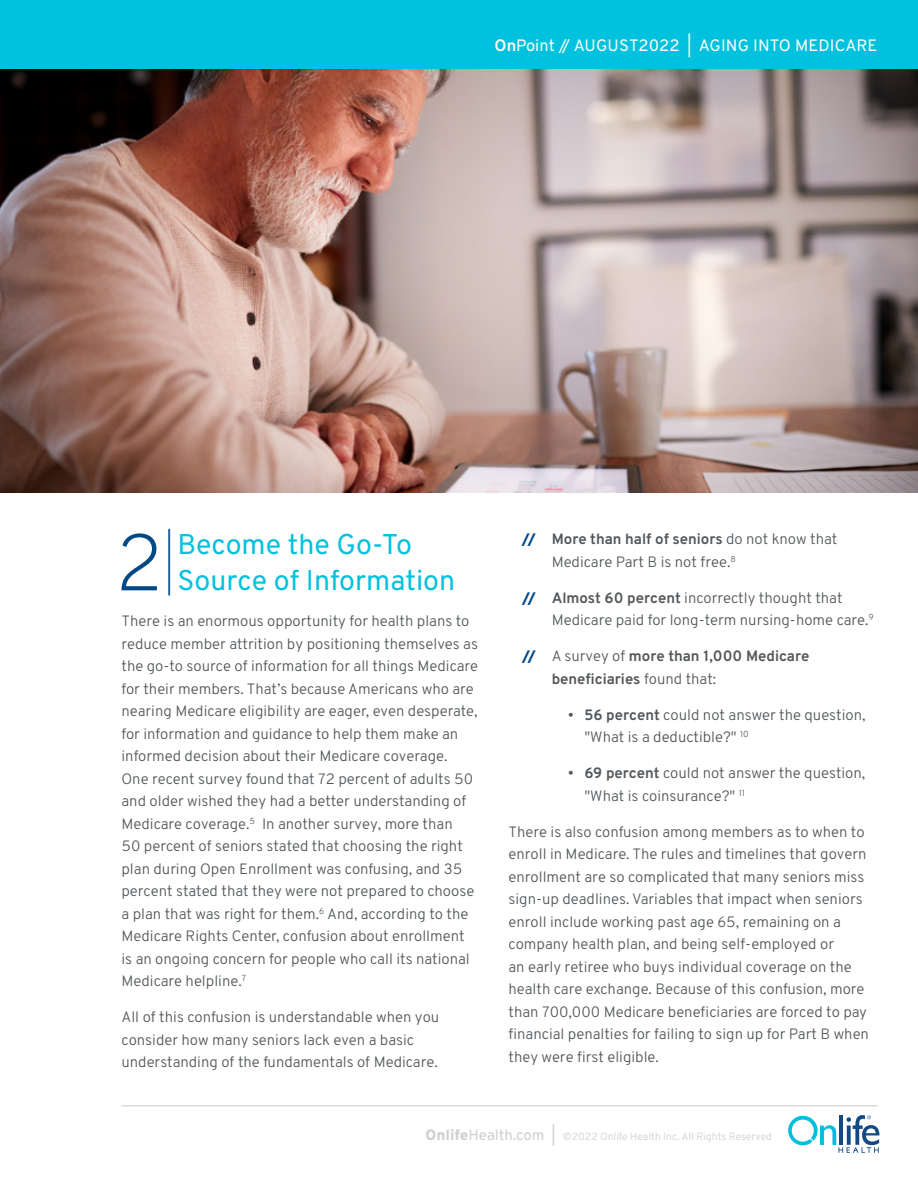
<style>
.page{position:relative;width:918px;height:1188px;background:#fff}
.page>*{position:absolute;margin:0;border:0;box-sizing:border-box;transform-origin:0 0}
.t1{font:200 79.95px "Overpass";color:#004987}
.t2{font:28.5px/36px "Overpass";color:#00c1de}
.t3{font:16.5px "Overpass";letter-spacing:.01em;color:#fff}
.t4{font:300 15px/22.5px "Overpass";color:#53575a}
.t5{font:700 15px/22.5px "Overpass";color:#53575a}
.t6{font:300 10.5px "Overpass";color:#d0cfcd}
.s1{font-weight:700}
.s2{font-weight:800;color:#004987}
.s3{font-weight:300}
.s4{font-weight:800;font-size:15px}
.s5{font-weight:400;font-size:15px}
</style>
<div class="page">
<div style="left:0;top:0;width:918px;height:69px;background:#00c1de"></div>
<hr style="left:122px;top:1105px;width:756px;height:1px;background:#d0cfcd">
<svg style="left:788px;top:1115px;width:91px;height:38px"></svg>
<img style="left:0;top:69px;width:918px;height:423px">
<p class="t3" style="left:495px;top:33px;width:384px"><span class="s1">On</span>Point // AUGUST2022 | AGING INTO MEDICARE</p>
<h1 class="t1" style="left:115px;top:505px;width:62px">2<sup>|</sup></h1>
<h2 class="t2" style="left:177px;top:527px;width:279px">Become the Go-To<br>Source of Information</h2>
<p class="t4" style="left:121px;top:610px;width:358px">There is an enormous opportunity for health plans to reduce member attrition by positioning themselves as the go-to source of information for all things Medicare for their members. That’s because Americans who are nearing Medicare eligibility are eager, even desperate, for information and guidance to help them make an informed decision about their Medicare coverage.<br>One recent survey found that 72 percent of adults 50 and older wished they had a better understanding of Medicare coverage.<sup>5</sup> In another survey, more than<br>50 percent of seniors stated that choosing the right plan during Open Enrollment was confusing, and 35 percent stated that they were not prepared to choose a plan that was right for them.<sup>6</sup> And, according to the Medicare Rights Center, confusion about enrollment is an ongoing concern for people who call its national Medicare helpline.<sup>7</sup></p>
<p class="t4" style="left:121px;top:1006px;width:319px">All of this confusion is understandable when you consider how many seniors lack even a basic understanding of the fundamentals of Medicare.</p>
<p class="t4" style="left:552px;top:528px;width:287px;text-indent:-30px"><span class="s2">//</span> <span class="s1">More than half of seniors</span> do not know that<br>Medicare Part B is not free.<sup>8</sup></p>
<p class="t4" style="left:552px;top:586px;width:324px;text-indent:-30px"><span class="s2">//</span> <span class="s1">Almost 60 percent</span> incorrectly thought that<br>Medicare paid for long-term nursing-home care.<sup>9</sup></p>
<p class="t5" style="left:552px;top:645px;width:259px;text-indent:-30px"><span class="s2">//</span> <span class="s3">A survey of</span> more than 1,000 Medicare beneficiaries <span class="s3">found that:</span></p>
<p class="t4" style="left:584px;top:703px;width:283px;text-indent:-17px">• <span class="s1">56 percent</span> could not answer the question, "What is a deductible?" <sup>10</sup></p>
<p class="t4" style="left:584px;top:762px;width:282px;text-indent:-17px">• <span class="s1">69 percent</span> could not answer the question, "What is coinsurance?" <sup>11</sup></p>
<p class="t4" style="left:508px;top:820px;width:362px">There is also confusion among members as to when to enroll in Medicare. The rules and timelines that govern enrollment are so complicated that many seniors miss sign-up deadlines. Variables that impact when seniors enroll include working past age 65, remaining on a company health plan, and being self-employed or<br>an early retiree who buys individual coverage on the health care exchange. Because of this confusion, more than 700,000 Medicare beneficiaries are forced to pay financial penalties for failing to sign up for Part B when they were first eligible.</p>
<p class="t6" style="left:426px;top:1129px;width:348px"><span class="s4">Onlife</span><span class="s5">Health.com |</span> ©2022 Onlife Health Inc. All Rights Reserved</p>
</div>
